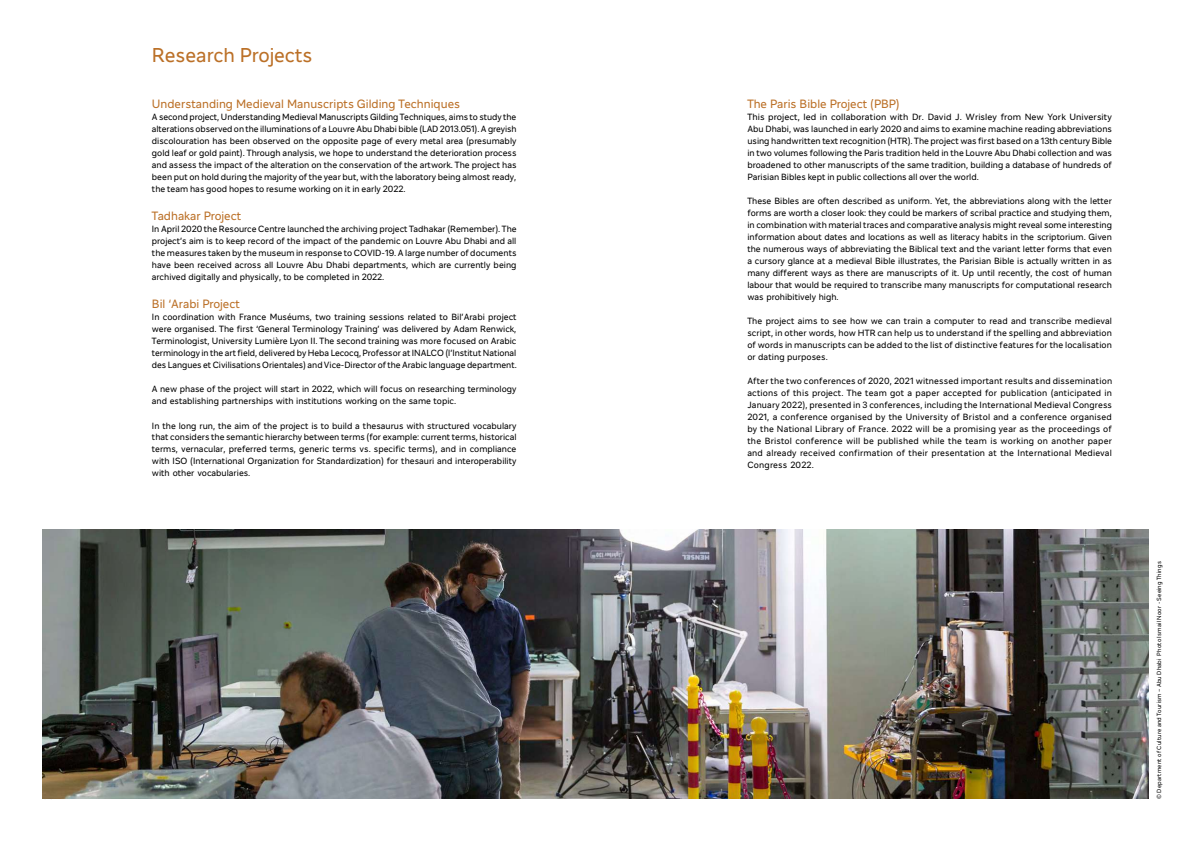
<style>
.page{position:relative;width:1191px;height:842px;background:#fff}
.page>*{position:absolute;margin:0;border:0;box-sizing:border-box;transform-origin:0 0}
.t1{font:20px "LAD";color:#bb7027}
.t2{font:12px "LAD";color:#bb7027}
.t3{font:9px/12px "LAD";color:#000;text-align:justify}
.t4{font:6px "LAD";letter-spacing:.025em;color:#000}
</style>
<div class="page">
<img style="left:43px;top:529px;width:1105px;height:269px">
<h1 class="t1" style="left:152px;top:43px;width:162px">Research Projects</h1>
<h2 class="t2" style="left:152px;top:97px;width:310px">Understanding Medieval Manuscripts Gilding Techniques</h2>
<p class="t3" style="left:152px;top:112px;width:366px">A second project, Understanding Medieval Manuscripts Gilding Techniques, aims to study the alterations observed on the illuminations of a Louvre Abu Dhabi bible (LAD 2013.051). A greyish discolouration has been observed on the opposite page of every metal area (presumably gold leaf or gold paint). Through analysis, we hope to understand the deterioration process and assess the impact of the alteration on the conservation of the artwork. The project has been put on hold during the majority of the year but, with the laboratory being almost ready, the team has good hopes to resume working on it in early 2022.</p>
<h2 class="t2" style="left:152px;top:209px;width:91px">Tadhakar Project</h2>
<p class="t3" style="left:152px;top:224px;width:366px">In April 2020 the Resource Centre launched the archiving project Tadhakar (Remember). The project’s aim is to keep record of the impact of the pandemic on Louvre Abu Dhabi and all the measures taken by the museum in response to COVID-19. A large number of documents have been received across all Louvre Abu Dhabi departments, which are currently being archived digitally and physically, to be completed in 2022.</p>
<h2 class="t2" style="left:152px;top:297px;width:90px">Bil ‘Arabi Project</h2>
<p class="t3" style="left:152px;top:312px;width:366px">In coordination with France Muséums, two training sessions related to Bil’Arabi project were organised. The first ‘General Terminology Training’ was delivered by Adam Renwick, Terminologist, University Lumière Lyon II. The second training was more focused on Arabic terminology in the art field, delivered by Heba Lecocq, Professor at INALCO (l’Institut National des Langues et Civilisations Orientales) and Vice-Director of the Arabic language department.</p>
<p class="t3" style="left:152px;top:384px;width:366px">A new phase of the project will start in 2022, which will focus on researching terminology and establishing partnerships with institutions working on the same topic.</p>
<p class="t3" style="left:152px;top:420px;width:366px">In the long run, the aim of the project is to build a thesaurus with structured vocabulary that considers the semantic hierarchy between terms (for example: current terms, historical terms, vernacular, preferred terms, generic terms vs. specific terms), and in compliance with ISO (International Organization for Standardization) for thesauri and interoperability with other vocabularies.</p>
<h2 class="t2" style="left:747px;top:97px;width:154px">The Paris Bible Project (PBP)</h2>
<p class="t3" style="left:747px;top:112px;width:366px">This project, led in collaboration with Dr. David J. Wrisley from New York University Abu Dhabi, was launched in early 2020 and aims to examine machine reading abbreviations using handwritten text recognition (HTR). The project was first based on a 13th century Bible in two volumes following the Paris tradition held in the Louvre Abu Dhabi collection and was broadened to other manuscripts of the same tradition, building a database of hundreds of Parisian Bibles kept in public collections all over the world.</p>
<p class="t3" style="left:747px;top:196px;width:366px">These Bibles are often described as uniform. Yet, the abbreviations along with the letter forms are worth a closer look: they could be markers of scribal practice and studying them, in combination with material traces and comparative analysis might reveal some interesting information about dates and locations as well as literacy habits in the scriptorium. Given the numerous ways of abbreviating the Biblical text and the variant letter forms that even a cursory glance at a medieval Bible illustrates, the Parisian Bible is actually written in as many different ways as there are manuscripts of it. Up until recently, the cost of human labour that would be required to transcribe many manuscripts for computational research was prohibitively high.</p>
<p class="t3" style="left:747px;top:316px;width:366px">The project aims to see how we can train a computer to read and transcribe medieval script, in other words, how HTR can help us to understand if the spelling and abbreviation of words in manuscripts can be added to the list of distinctive features for the localisation or dating purposes.</p>
<p class="t3" style="left:747px;top:376px;width:366px">After the two conferences of 2020, 2021 witnessed important results and dissemination actions of this project. The team got a paper accepted for publication (anticipated in January 2022), presented in 3 conferences, including the International Medieval Congress 2021, a conference organised by the University of Bristol and a conference organised by the National Library of France. 2022 will be a promising year as the proceedings of the Bristol conference will be published while the team is working on another paper and already received confirmation of their presentation at the International Medieval Congress 2022.</p>
<p class="t4" style="left:1155px;top:799px;width:239px;rotate:-90deg">© Department of Culture and Tourism – Abu Dhabi Photo Ismail Noor - Seeing Things</p>
</div>
